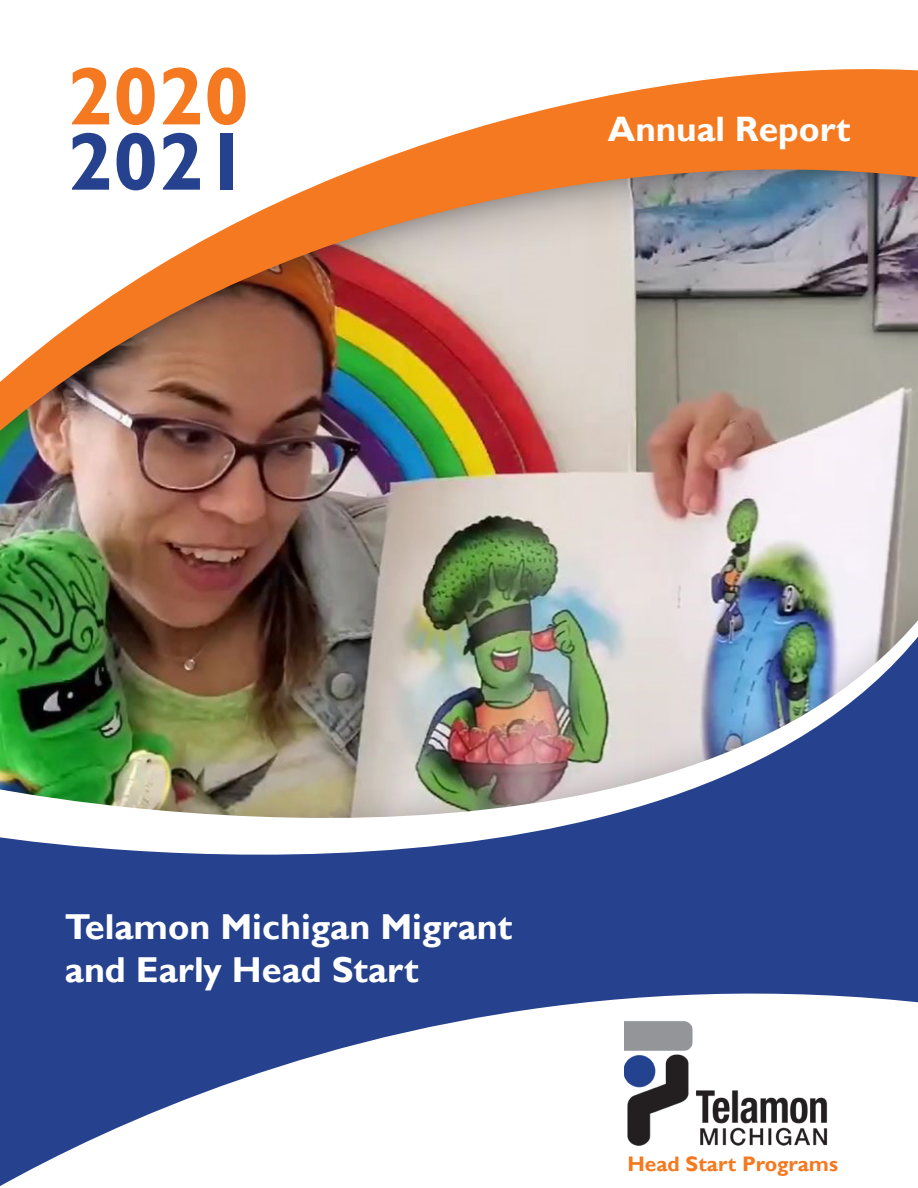
<style>
.page{position:relative;width:918px;height:1188px;background:#fff}
.page>*{position:absolute;margin:0;border:0;box-sizing:border-box;transform-origin:0 0}
.t1{font:700 82.35px "Gill Sans";color:#f47920}
.t2{font:700 82.35px "Gill Sans";color:#26428e}
.t3{font:700 36px "Gill Sans";color:#fff}
.t4{font:700 35.25px "Gill Sans";color:#fff}
.t5{font:700 21px "Gill Sans";color:#f47920}
</style>
<div class="page">
<img style="left:0;top:494px;width:918px;height:82px">
<div style="left:0;top:576px;width:918px;height:612px;background:#231f20;opacity:.25"></div>
<img style="left:0;top:600px;width:918px;height:16px">
<img style="left:0;top:616px;width:918px;height:315px">
<div style="left:0;top:0;width:918px;height:494px;background:#231f20;opacity:.5"></div>
<div style="left:0;top:0;width:918px;height:462px;background:#231f20;opacity:.25"></div>
<img style="left:0;top:394px;width:918px;height:49px">
<img style="left:0;top:0;width:918px;height:394px">
<svg style="left:0;top:931px;width:918px;height:257px;fill:#26428e"></svg>
<img style="left:624px;top:1001px;width:223px;height:165px">
<p class="t1" style="left:68px;top:47px;width:183px">2020</p>
<p class="t2" style="left:68px;top:112px;width:183px">2021</p>
<p class="t4" style="left:608px;top:107px;width:244px">Annual Report</p>
<p class="t3" style="left:65px;top:905px;width:449px">Telamon Michigan Migrant</p>
<p class="t3" style="left:65px;top:948px;width:355px">and Early Head Start</p>
<p class="t5" style="left:627px;top:1152px;width:212px">Head Start Programs</p>
</div>
